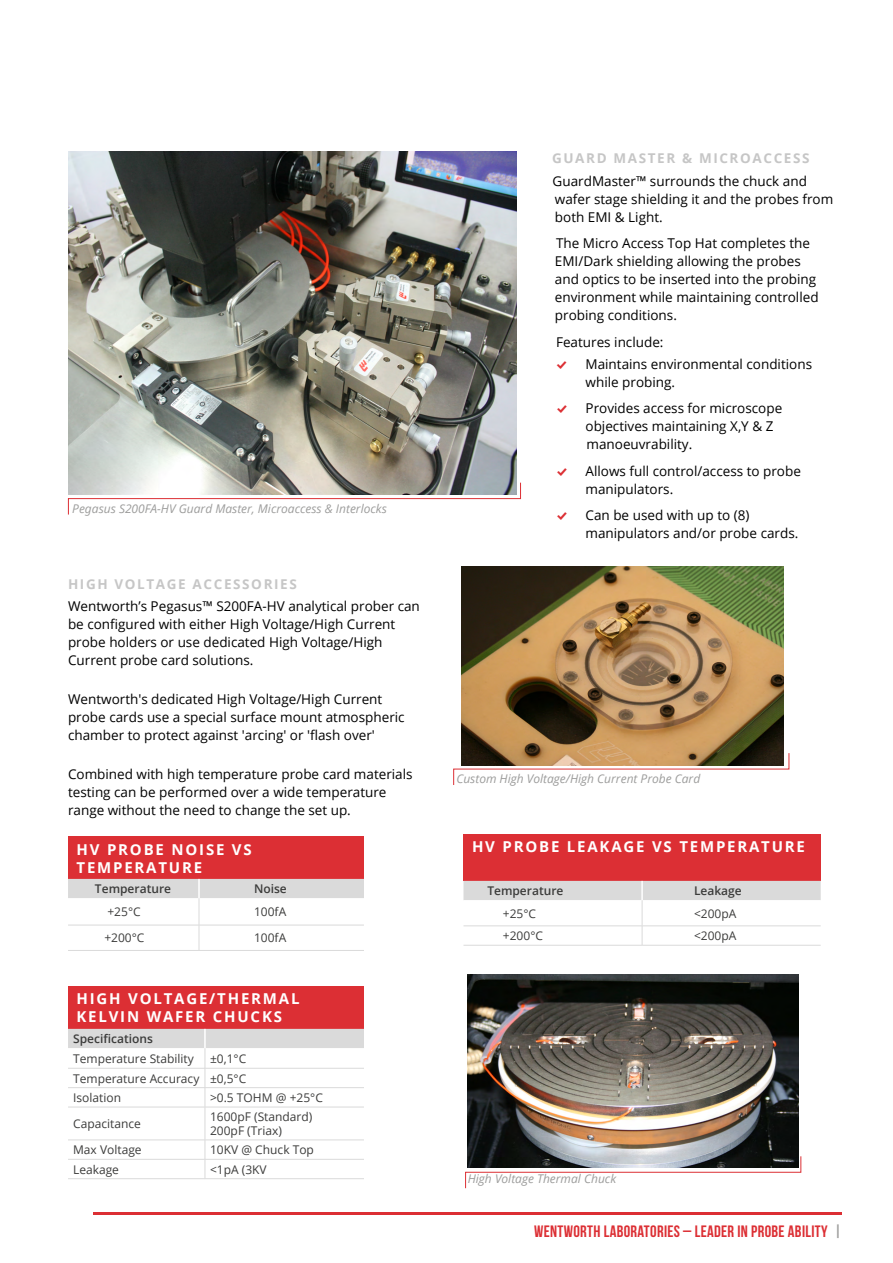
<style>
.page{position:relative;width:893px;height:1263px;background:#fff}
.page>*{position:absolute;margin:0;border:0;box-sizing:border-box;transform-origin:0 0}
.t1{font:700 16.5px "Bebas Neue";letter-spacing:.02em;color:#dc2f34}
.t2{font:700 15px/18px "Open Sans";letter-spacing:.12em;color:#fff}
.t3{font:13.5px/18px "Open Sans";color:#000}
.t4{font:700 13.5px "Open Sans";letter-spacing:.12em;color:#c6c6c6}
.t5{font:13.5px "Modern Pictograms";color:#dc2f34}
.t6{font:12px/19.5px "Open Sans";color:#3c3c3b;text-align:justify}
.t7{font:italic 12px "Open Sans";color:#9d9d9c}
.t8{font:600 12px "Open Sans";color:#3c3c3b}
.s1{color:#9d9d9c}
</style>
<div class="page">
<hr style="left:94px;top:1212px;width:748px;height:2px;background:#dc2f34">
<svg style="left:68px;top:482px;width:453px;height:33px"></svg>
<svg style="left:465px;top:1155px;width:337px;height:34px"></svg>
<svg style="left:453px;top:752px;width:337px;height:33px"></svg>
<div style="left:68px;top:837px;width:296px;height:42px;background:#dc2f34"></div>
<hr style="left:68px;top:950px;width:131px;height:1px;background:#dadada">
<hr style="left:199px;top:950px;width:165px;height:1px;background:#dadada">
<svg style="left:68px;top:879px;width:296px;height:71px"></svg>
<hr style="left:199px;top:925px;width:165px;height:1px;background:#dadada">
<img style="left:462px;top:567px;width:321px;height:198px">
<div style="left:463px;top:834px;width:358px;height:47px;background:#dc2f34"></div>
<hr style="left:463px;top:945px;width:179px;height:1px;background:#dadada">
<hr style="left:642px;top:945px;width:179px;height:1px;background:#dadada">
<svg style="left:463px;top:881px;width:358px;height:64px"></svg>
<hr style="left:642px;top:925px;width:179px;height:1px;background:#dadada">
<div style="left:68px;top:986px;width:296px;height:43px;background:#dc2f34"></div>
<svg style="left:68px;top:1029px;width:296px;height:150px"></svg>
<hr style="left:205px;top:1068px;width:159px;height:1px;background:#dadada">
<img style="left:468px;top:974px;width:331px;height:193px">
<img style="left:68px;top:151px;width:448px;height:344px">
<p class="t7" style="left:72px;top:501px;width:316px">Pegasus S200FA-HV Guard Master, Microaccess &amp; Interlocks</p>
<p class="t4" style="left:68px;top:574px;width:230px">HIGH VOLTAGE ACCESSORIES</p>
<p class="t3" style="left:68px;top:597px;width:353px">Wentworth’s Pegasus™ S200FA-HV analytical prober can be configured with either High Voltage/High Current probe holders or use dedicated High Voltage/High Current probe card solutions.</p>
<p class="t3" style="left:68px;top:690px;width:338px">Wentworth's dedicated High Voltage/High Current probe cards use a special surface mount atmospheric chamber to protect against 'arcing' or 'flash over'</p>
<p class="t3" style="left:68px;top:765px;width:346px">Combined with high temperature probe card materials testing can be performed over a wide temperature range without the need to change the set up.</p>
<p class="t2" style="left:77px;top:840px;width:177px">HV PROBE NOISE VS<br>TEMPERATURE</p>
<p class="t8" style="left:95px;top:880px;width:78px">Temperature</p>
<p class="t8" style="left:254px;top:880px;width:34px">Noise</p>
<p class="t6" style="left:107px;top:902px;width:35px">+25°C</p>
<p class="t6" style="left:254px;top:902px;width:34px">100fA</p>
<p class="t6" style="left:104px;top:928px;width:42px">+200°C</p>
<p class="t6" style="left:254px;top:928px;width:34px">100fA</p>
<p class="t2" style="left:77px;top:990px;width:224px">HIGH VOLTAGE/THERMAL<br>KELVIN WAFER CHUCKS</p>
<p class="t8" style="left:73px;top:1030px;width:81px">Specifications</p>
<p class="t6" style="left:73px;top:1048px;width:122px">Temperature Stability</p>
<p class="t6" style="left:73px;top:1048px;width:175px;text-indent:137px">±0,1°C Temperature Accuracy ±0,5°C Isolation</p>
<p class="t6" style="left:210px;top:1087px;width:114px">&gt;0.5 TOHM @ +25°C</p>
<p class="t6" style="left:73px;top:1114px;width:69px">Capacitance</p>
<p class="t6" style="left:210px;top:1110px;width:104px;line-height:13.5px">1600pF (Standard)<br>200pF (Triax)</p>
<p class="t6" style="left:73px;top:1140px;width:70px">Max Voltage</p>
<p class="t6" style="left:210px;top:1140px;width:105px">10KV @ Chuck Top</p>
<p class="t6" style="left:73px;top:1159px;width:47px">Leakage</p>
<p class="t6" style="left:210px;top:1159px;width:58px">&lt;1pA (3KV</p>
<p class="t4" style="left:552px;top:149px;width:259px">GUARD MASTER &amp; MICROACCESS</p>
<p class="t3" style="left:553px;top:171px;width:282px">GuardMaster™ surrounds the chuck and wafer stage shielding it and the probes from both EMI &amp; Light.</p>
<p class="t3" style="left:555px;top:234px;width:265px">The Micro Access Top Hat completes the EMI/Dark shielding allowing the probes and optics to be inserted into the probing environment while maintaining controlled probing conditions.</p>
<p class="t3" style="left:556px;top:332px;width:109px">Features include:</p>
<p class="t5" style="left:556px;top:358px;width:13px">%</p>
<p class="t3" style="left:585px;top:355px;width:228px">Maintains environmental conditions while probing.</p>
<p class="t5" style="left:556px;top:403px;width:13px">%</p>
<p class="t3" style="left:585px;top:399px;width:198px">Provides access for microscope objectives maintaining X,Y &amp; Z manoeuvrability.</p>
<p class="t5" style="left:556px;top:465px;width:13px">%</p>
<p class="t3" style="left:585px;top:462px;width:217px">Allows full control/access to probe manipulators.</p>
<p class="t5" style="left:556px;top:510px;width:13px">%</p>
<p class="t3" style="left:585px;top:506px;width:214px">Can be used with up to (8) manipulators and/or probe cards.</p>
<p class="t7" style="left:456px;top:770px;width:245px">Custom High Voltage/High Current Probe Card</p>
<p class="t2" style="left:472px;top:837px;width:335px">HV PROBE LEAKAGE VS TEMPERATURE</p>
<p class="t8" style="left:487px;top:882px;width:78px">Temperature</p>
<p class="t8" style="left:694px;top:882px;width:49px">Leakage</p>
<p class="t6" style="left:503px;top:903px;width:35px">+25°C</p>
<p class="t6" style="left:694px;top:903px;width:44px">&lt;200pA</p>
<p class="t6" style="left:503px;top:926px;width:42px">+200°C</p>
<p class="t6" style="left:694px;top:926px;width:44px">&lt;200pA</p>
<p class="t7" style="left:468px;top:1170px;width:150px">High Voltage Thermal Chuck</p>
<p class="t1" style="left:534px;top:1222px;width:309px">WENTWORTH LABORATORIES – LEADER IN PROBE ABILITY <span class="s1">|</span></p>
</div>
